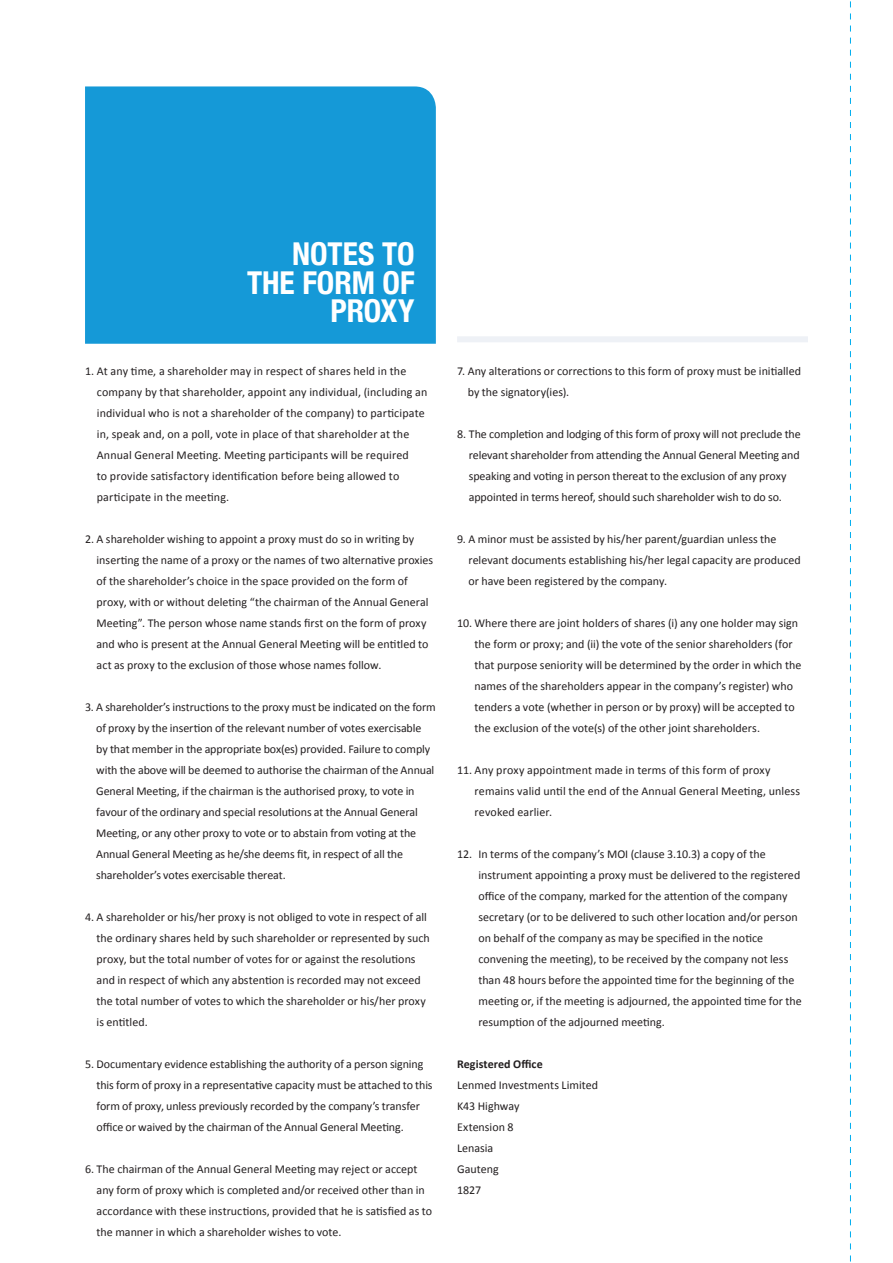
<style>
.page{position:relative;width:893px;height:1263px;background:#fff}
.page>*{position:absolute;margin:0;border:0;box-sizing:border-box;transform-origin:0 0}
.t1{font:700 condensed 31.5px/28.5px "Helvetica Neue";letter-spacing:-.005em;color:#fff;text-align:right}
.t2{font:12px/21px "Calibri";color:#231f20}
.t3{font:700 12px "Calibri";letter-spacing:.005em;color:#231f20}
</style>
<div class="page">
<div style="left:457px;top:336px;width:351px;height:6px;background:#eef1f6"></div>
<div style="left:85px;top:86px;width:351px;height:258px;background:#1599d7"></div>
<svg style="left:850px;top:1px;width:1px;height:1260px"></svg>
<h1 class="t1" style="left:247px;top:238px;width:169px">NOTES TO<br>THE FORM OF<br>PROXY</h1>
<p class="t2" style="left:97px;top:361px;width:332px;text-indent:-12px">1. At any time, a shareholder may in respect of shares held in the company by that shareholder, appoint any individual, (including an individual who is not a shareholder of the company) to participate in, speak and, on a poll, vote in place of that shareholder at the Annual General Meeting. Meeting participants will be required<br>to provide satisfactory identification before being allowed to participate in the meeting.</p>
<p class="t2" style="left:97px;top:529px;width:338px;text-indent:-12px">2. A shareholder wishing to appoint a proxy must do so in writing by inserting the name of a proxy or the names of two alternative proxies of the shareholder’s choice in the space provided on the form of proxy, with or without deleting “the chairman of the Annual General Meeting”. The person whose name stands first on the form of proxy and who is present at the Annual General Meeting will be entitled to act as proxy to the exclusion of those whose names follow.</p>
<p class="t2" style="left:96px;top:697px;width:341px;text-indent:-11px">3. A shareholder’s instructions to the proxy must be indicated on the form of proxy by the insertion of the relevant number of votes exercisable by that member in the appropriate box(es) provided. Failure to comply with the above will be deemed to authorise the chairman of the Annual General Meeting, if the chairman is the authorised proxy, to vote in favour of the ordinary and special resolutions at the Annual General Meeting, or any other proxy to vote or to abstain from voting at the Annual General Meeting as he/she deems fit, in respect of all the shareholder’s votes exercisable thereat.</p>
<p class="t2" style="left:97px;top:907px;width:335px;text-indent:-12px">4. A shareholder or his/her proxy is not obliged to vote in respect of all the ordinary shares held by such shareholder or represented by such proxy, but the total number of votes for or against the resolutions and in respect of which any abstention is recorded may not exceed the total number of votes to which the shareholder or his/her proxy is entitled.</p>
<p class="t2" style="left:97px;top:1054px;width:338px;text-indent:-11px">5. Documentary evidence establishing the authority of a person signing this form of proxy in a representative capacity must be attached to this form of proxy, unless previously recorded by the company’s transfer office or waived by the chairman of the Annual General Meeting.</p>
<p class="t2" style="left:97px;top:1159px;width:337px;text-indent:-12px">6. The chairman of the Annual General Meeting may reject or accept any form of proxy which is completed and/or received other than in accordance with these instructions, provided that he is satisfied as to the manner in which a shareholder wishes to vote.</p>
<p class="t2" style="left:468px;top:361px;width:335px;text-indent:-11px">7. Any alterations or corrections to this form of proxy must be initialled by the signatory(ies).</p>
<p class="t2" style="left:469px;top:424px;width:333px;text-indent:-12px">8. The completion and lodging of this form of proxy will not preclude the relevant shareholder from attending the Annual General Meeting and speaking and voting in person thereat to the exclusion of any proxy appointed in terms hereof, should such shareholder wish to do so.</p>
<p class="t2" style="left:468px;top:529px;width:334px;text-indent:-11px">9. A minor must be assisted by his/her parent/guardian unless the relevant documents establishing his/her legal capacity are produced or have been registered by the company.</p>
<p class="t2" style="left:475px;top:613px;width:328px;text-indent:-18px">10. Where there are joint holders of shares (i) any one holder may sign the form or proxy; and (ii) the vote of the senior shareholders (for that purpose seniority will be determined by the order in which the names of the shareholders appear in the company’s register) who tenders a vote (whether in person or by proxy) will be accepted to the exclusion of the vote(s) of the other joint shareholders.</p>
<p class="t2" style="left:475px;top:760px;width:327px;text-indent:-17px">11. Any proxy appointment made in terms of this form of proxy remains valid until the end of the Annual General Meeting, unless revoked earlier.</p>
<p class="t2" style="left:478px;top:844px;width:325px;text-indent:-21px">12. In terms of the company’s MOI (clause 3.10.3) a copy of the instrument appointing a proxy must be delivered to the registered office of the company, marked for the attention of the company secretary (or to be delivered to such other location and/or person on behalf of the company as may be specified in the notice convening the meeting), to be received by the company not less than 48 hours before the appointed time for the beginning of the meeting or, if the meeting is adjourned, the appointed time for the resumption of the adjourned meeting.</p>
<p class="t3" style="left:457px;top:1057px;width:87px">Registered Office</p>
<p class="t2" style="left:457px;top:1075px;width:142px">Lenmed Investments Limited<br>K43 Highway<br>Extension 8<br>Lenasia<br>Gauteng<br>1827</p>
</div>
